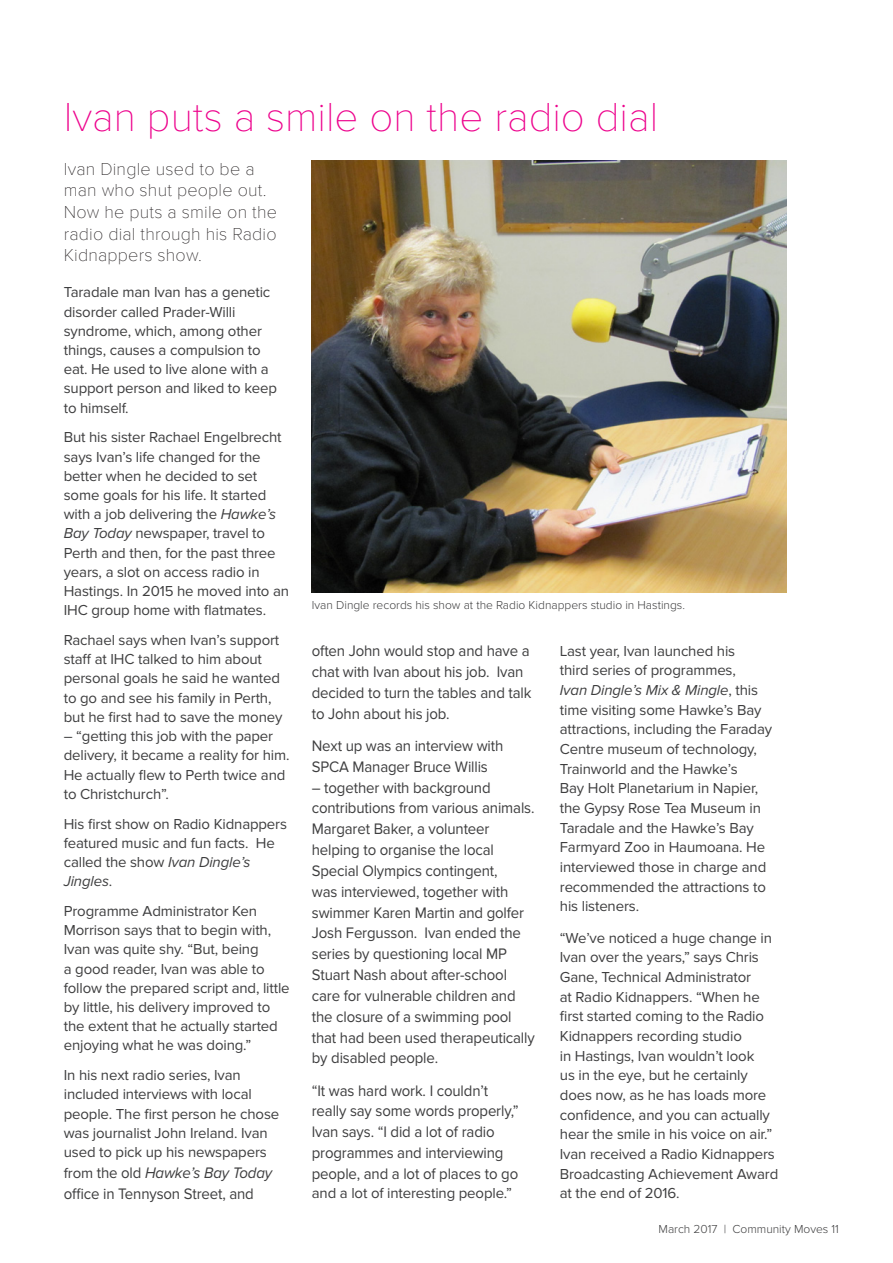
<style>
.page{position:relative;width:893px;height:1263px;background:#fff}
.page>*{position:absolute;margin:0;border:0;box-sizing:border-box;transform-origin:0 0}
.HEAD1{font:100 42px "Proxima Nova T";color:#ed028c}
.INTRO{font:100 18px/21.6px "Proxima Nova T";letter-spacing:.01em;color:#231f20}
.BODY_MAIN{font:15.75px/20.9px "Proxima Nova";letter-spacing:-.01em;color:#3e3e3f;scale:.95 1}
.BODY_MAIN-2{font:15px/19.2px "Proxima Nova";letter-spacing:-.01em;color:#3e3e3f}
.CAPTION{font:300 12px "Proxima Nova";color:#3e3e3f}
.s1{font-style:italic}
.s2{font-size:15px}
</style>
<div class="page">
<img style="left:312px;top:161px;width:475px;height:431px">
<p class="HEAD1" style="left:64px;top:93px;width:596px">Ivan puts a smile on the radio dial</p>
<p class="INTRO" style="left:64px;top:158px;width:215px">Ivan Dingle used to be a man who shut people out.<br>Now he puts a smile on the radio dial through his Radio<br>Kidnappers show.</p>
<p class="BODY_MAIN-2" style="left:64px;top:283px;width:215px">Taradale man Ivan has a genetic disorder called Prader-Willi syndrome, which, among other things, causes a compulsion to eat. He used to live alone with a support person and liked to keep to himself.</p>
<p class="BODY_MAIN-2" style="left:64px;top:428px;width:227px">But his sister Rachael Engelbrecht says Ivan’s life changed for the better when he decided to set some goals for his life. It started with a job delivering the <span class="s1">Hawke’s<br>Bay Today</span> newspaper, travel to<br>Perth and then, for the past three years, a slot on access radio in<br>Hastings. In 2015 he moved into an<br>IHC group home with flatmates.</p>
<p class="BODY_MAIN-2" style="left:64px;top:631px;width:220px">Rachael says when Ivan’s support staff at IHC talked to him about personal goals he said he wanted to go and see his family in Perth, but he first had to save the money</p>
<p class="BODY_MAIN-2" style="left:64px;top:727px;width:227px">– “getting this job with the paper delivery, it became a reality for him.<br>He actually flew to Perth twice and to Christchurch”.</p>
<p class="BODY_MAIN-2" style="left:64px;top:814px;width:225px">His first show on Radio Kidnappers featured music and fun facts. He called the show <span class="s1">Ivan Dingle’s<br>Jingles</span>.</p>
<p class="BODY_MAIN-2" style="left:64px;top:901px;width:227px">Programme Administrator Ken<br>Morrison says that to begin with,<br>Ivan was quite shy. “But, being<br>a good reader, Ivan was able to follow the prepared script and, little by little, his delivery improved to the extent that he actually started enjoying what he was doing.”</p>
<p class="BODY_MAIN-2" style="left:64px;top:1066px;width:217px">In his next radio series, Ivan included interviews with local people. The first person he chose was journalist John Ireland. Ivan used to pick up his newspapers</p>
<p class="BODY_MAIN" style="left:64px;top:1163px;width:221px"><span class="s2">from</span> the old <span class="s1">Hawke’s Bay Today </span>office in Tennyson Street, and</p>
<p class="CAPTION" style="left:312px;top:598px;width:375px">Ivan Dingle records his show at the Radio Kidnappers studio in Hastings.</p>
<p class="BODY_MAIN" style="left:312px;top:641px;width:233px">often John would stop and have a chat with Ivan about his job. Ivan decided to turn the tables and talk to John about his job.</p>
<p class="BODY_MAIN" style="left:312px;top:735px;width:203px">Next up was an interview with<br>SPCA Manager Bruce Willis</p>
<p class="BODY_MAIN" style="left:312px;top:777px;width:236px">– together with background contributions from various animals.<br>Margaret Baker, a volunteer helping to organise the local<br>Special Olympics contingent,<br>was interviewed, together with swimmer Karen Martin and golfer<br>Josh Fergusson. Ivan ended the series by questioning local MP<br>Stuart Nash about after-school care for vulnerable children and the closure of a swimming pool that had been used therapeutically by disabled people.</p>
<p class="BODY_MAIN" style="left:312px;top:1080px;width:219px">“It was hard work. I couldn’t really say some words properly,”<br>Ivan says. “I did a lot of radio programmes and interviewing people, and a lot of places to go</p>
<p class="BODY_MAIN-2" style="left:312px;top:1184px;width:202px">and a lot of interesting people.”</p>
<p class="BODY_MAIN-2" style="left:560px;top:641px;width:214px;line-height:19.6px">Last year, Ivan launched his<br>third series of programmes,<br><span class="s1">Ivan Dingle’s Mix &amp; Mingle</span>, this time visiting some Hawke’s Bay attractions, including the Faraday<br>Centre museum of technology,<br>Trainworld and the Hawke’s<br>Bay Holt Planetarium in Napier, the Gypsy Rose Tea Museum in<br>Taradale and the Hawke’s Bay<br>Farmyard Zoo in Haumoana. He interviewed those in charge and recommended the attractions to his listeners.</p>
<p class="BODY_MAIN-2" style="left:560px;top:928px;width:220px;line-height:19.6px">“We’ve noticed a huge change in<br>Ivan over the years,” says Chris<br>Gane, Technical Administrator<br>at Radio Kidnappers. “When he first started coming to the Radio<br>Kidnappers recording studio<br>in Hastings, Ivan wouldn’t look<br>us in the eye, but he certainly does now, as he has loads more confidence, and you can actually hear the smile in his voice on air.”<br>Ivan received a Radio Kidnappers<br>Broadcasting Achievement Award at the end of 2016.</p>
<p class="CAPTION" style="left:658px;top:1222px;width:182px">March 2017 | Community Moves 11</p>
</div>
